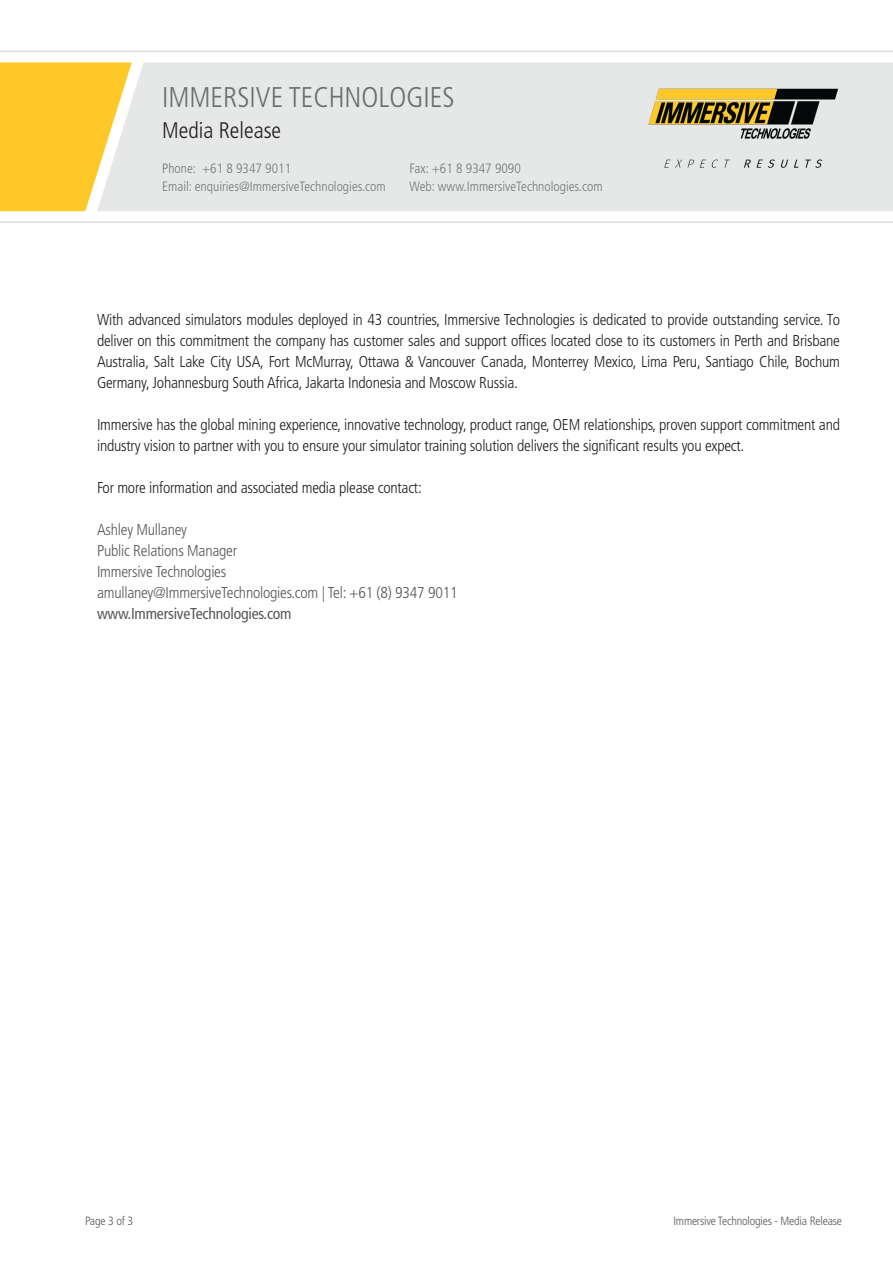
<style>
.page{position:relative;width:893px;height:1263px;background:#fff}
.page>*{position:absolute;margin:0;border:0;box-sizing:border-box;transform-origin:0 0}
.t1{font:300 condensed 28.5px "Frutiger LT Std";color:#6c6d70}
.t2{font:300 condensed 22.5px "Frutiger LT Std";color:#231f20}
.Paragraph_1{font:300 condensed 15.75px/21px "Frutiger LT Std";letter-spacing:-.015em;color:#231f20;text-align:justify}
.Paragraph_1-2{font:300 condensed 15.75px "Frutiger LT Std";letter-spacing:-.015em;color:#57585a}
.Paragraph_1-3{font:condensed 15.75px "Frutiger LT Std";letter-spacing:-.015em;color:#57585a}
.t3{font:300 condensed 13.5px "Frutiger LT Std";color:#76787b}
.t4{font:300 condensed 12px "Frutiger LT Std";letter-spacing:-.015em;color:#57585a}
</style>
<div class="page">
<div style="left:0;top:62px;width:97px;height:149px;background:#fec829"></div>
<div style="left:97px;top:62px;width:796px;height:149px;background:#e5e8e7"></div>
<hr style="left:0;top:51px;width:893px;height:1px;background:#dcdddf">
<hr style="left:0;top:221px;width:893px;height:2px;background:#dcdddf">
<img style="left:643px;top:86px;width:197px;height:86px">
<h1 class="t1" style="left:162px;top:81px;width:294px">IMMERSIVE TECHNOLOGIES</h1>
<h2 class="t2" style="left:162px;top:118px;width:121px">Media Release</h2>
<p class="t3" style="left:162px;top:161px;width:131px">Phone: +61 8 9347 9011</p>
<p class="t3" style="left:410px;top:161px;width:113px">Fax: +61 8 9347 9090</p>
<p class="t3" style="left:162px;top:179px;width:225px">Email: enquiries@ImmersiveTechnologies.com</p>
<p class="t3" style="left:410px;top:179px;width:194px">Web: www.ImmersiveTechnologies.com</p>
<p class="t3" style="left:285px;top:161px;width:8px">6</p>
<p class="Paragraph_1" style="left:97px;top:309px;width:744px">With advanced simulators modules deployed in 43 countries, Immersive Technologies is dedicated to provide outstanding service. To deliver on this commitment the company has customer sales and support offices located close to its customers in Perth and Brisbane Australia, Salt Lake City USA, Fort McMurray, Ottawa &amp; Vancouver Canada, Monterrey Mexico, Lima Peru, Santiago Chile, Bochum Germany, Johannesburg South Africa, Jakarta Indonesia and Moscow Russia.</p>
<p class="Paragraph_1" style="left:97px;top:414px;width:744px">Immersive has the global mining experience, innovative technology, product range, OEM relationships, proven support commitment and industry vision to partner with you to ensure your simulator training solution delivers the significant results you expect.</p>
<p class="Paragraph_1" style="left:97px;top:477px;width:326px">For more information and associated media please contact:</p>
<p class="Paragraph_1-2" style="left:97px;top:521px;width:92px">Ashley Mullaney</p>
<p class="Paragraph_1-2" style="left:97px;top:542px;width:142px">Public Relations Manager</p>
<p class="Paragraph_1-2" style="left:97px;top:563px;width:131px">Immersive Technologies</p>
<p class="Paragraph_1-2" style="left:97px;top:584px;width:362px">amullaney@ImmersiveTechnologies.com | Tel: +61 (8) 9347 9011</p>
<p class="Paragraph_1-3" style="left:97px;top:605px;width:196px">www.ImmersiveTechnologies.com</p>
<p class="t4" style="left:85px;top:1214px;width:50px">Page 3 of 3</p>
<p class="t4" style="left:673px;top:1214px;width:170px">Immersive Technologies - Media Release</p>
</div>
